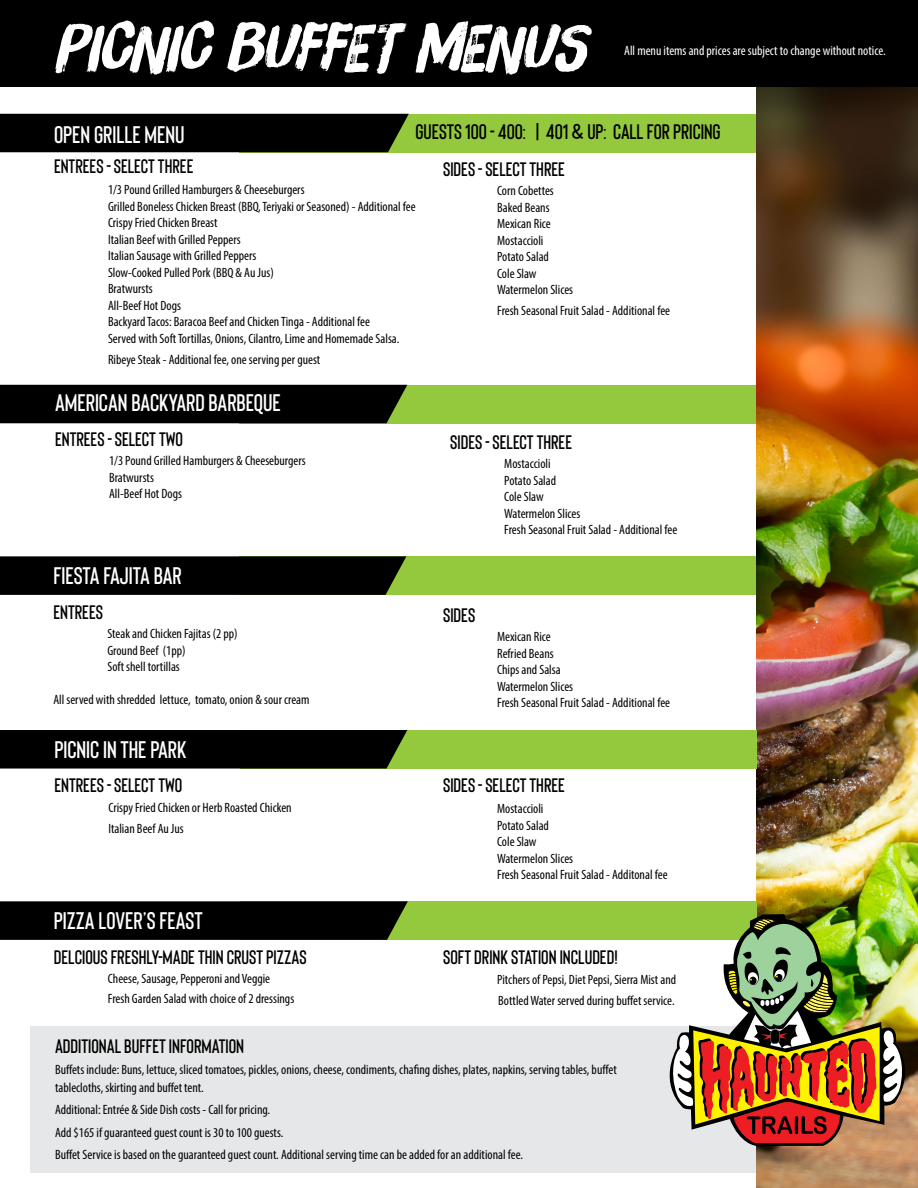
<style>
.page{position:relative;width:918px;height:1188px;background:#fff}
.page>*{position:absolute;margin:0;border:0;box-sizing:border-box;transform-origin:0 0}
.t1{font:64.5px "Brush Up Too";color:#fff}
.t2{font:600 24px "Bison";color:#fff}
.t3{font:600 21px "Bison";color:#000}
.t4{font:600 19.5px "Bison";color:#000}
.t5{font:condensed 13.5px/16.5px "Myriad Pro";color:#000}
.t6{font:condensed 13.5px "Myriad Pro";color:#fff}
</style>
<div class="page">
<img style="left:756px;top:86px;width:162px;height:1102px">
<div style="left:0;top:0;width:918px;height:86px;background:#000"></div>
<div style="left:30px;top:1026px;width:726px;height:147px;background:#e6e7e8"></div>
<div style="left:240px;top:114px;width:516px;height:38px;background:#95c93d"></div>
<div style="left:0;top:114px;width:409px;height:38px;background:#000"></div>
<div style="left:240px;top:730px;width:516px;height:39px;background:#95c93d"></div>
<div style="left:240px;top:385px;width:516px;height:38px;background:#95c93d"></div>
<div style="left:0;top:730px;width:407px;height:39px;background:#000"></div>
<div style="left:0;top:385px;width:407px;height:38px;background:#000"></div>
<div style="left:240px;top:901px;width:516px;height:39px;background:#95c93d"></div>
<svg style="left:0;top:901px;width:408px;height:39px;background:#060703"></svg>
<div style="left:239px;top:556px;width:517px;height:39px;background:#95c93d"></div>
<svg style="left:0;top:556px;width:406px;height:39px;background:#060703"></svg>
<img style="left:748px;top:914px;width:170px;height:232px">
<img style="left:669px;top:918px;width:237px;height:225px">
<h1 class="t1" style="left:54px;top:8px;width:532px">PICNIC BUFFET MENUS</h1>
<p class="t6" style="left:624px;top:42px;width:263px">All menu items and prices are subject to change without notice.</p>
<h3 class="t3" style="left:415px;top:119px;width:307px">GUESTS 100 - 400: | 401 &amp; UP: CALL FOR PRICING</h3>
<h2 class="t2" style="left:54px;top:120px;width:132px">OPEN GRILLE MENU</h2>
<h3 class="t4" style="left:54px;top:154px;width:141px">ENTREES - SELECT THREE</h3>
<p class="t5" style="left:108px;top:182px;width:309px">1/3 Pound Grilled Hamburgers &amp; Cheeseburgers<br>Grilled Boneless Chicken Breast (BBQ, Teriyaki or Seasoned) - Additional fee Crispy Fried Chicken Breast<br>Italian Beef with Grilled Peppers<br>Italian Sausage with Grilled Peppers<br>Slow-Cooked Pulled Pork (BBQ &amp; Au Jus)<br>Bratwursts<br>All-Beef Hot Dogs<br>Backyard Tacos: Baracoa Beef and Chicken Tinga - Additional fee<br>Served with Soft Tortillas, Onions, Cilantro, Lime and Homemade Salsa.</p>
<p class="t5" style="left:108px;top:351px;width:214px">Ribeye Steak - Additional fee, one serving per guest</p>
<h3 class="t4" style="left:443px;top:157px;width:123px">SIDES - SELECT THREE</h3>
<p class="t5" style="left:497px;top:183px;width:78px">Corn Cobettes<br>Baked Beans<br>Mexican Rice<br>Mostaccioli<br>Potato Salad<br>Cole Slaw<br>Watermelon Slices</p>
<p class="t5" style="left:497px;top:303px;width:175px">Fresh Seasonal Fruit Salad - Additional fee</p>
<h2 class="t2" style="left:55px;top:388px;width:227px">AMERICAN BACKYARD BARBEQUE</h2>
<h3 class="t4" style="left:55px;top:427px;width:130px">ENTREES - SELECT TWO</h3>
<p class="t5" style="left:109px;top:452px;width:198px">1/3 Pound Grilled Hamburgers &amp; Cheeseburgers<br>Bratwursts<br>All-Beef Hot Dogs</p>
<h2 class="t2" style="left:53px;top:561px;width:130px">FIESTA FAJITA BAR</h2>
<h3 class="t4" style="left:53px;top:600px;width:51px">ENTREES</h3>
<p class="t5" style="left:107px;top:625px;width:132px">Steak and Chicken Fajitas (2 pp)<br>Ground Beef (1pp)<br>Soft shell tortillas</p>
<p class="t5" style="left:53px;top:691px;width:258px">All served with shredded lettuce, tomato, onion &amp; sour cream</p>
<h2 class="t2" style="left:54px;top:734px;width:134px">PICNIC IN THE PARK</h2>
<h3 class="t4" style="left:54px;top:773px;width:130px">ENTREES - SELECT TWO</h3>
<p class="t5" style="left:108px;top:797px;width:185px;line-height:21px">Crispy Fried Chicken or Herb Roasted Chicken<br>Italian Beef Au Jus</p>
<h2 class="t2" style="left:54px;top:906px;width:150px">PIZZA LOVER’S FEAST</h2>
<h3 class="t4" style="left:54px;top:945px;width:254px">DELCIOUS FRESHLY-MADE THIN CRUST PIZZAS</h3>
<p class="t5" style="left:108px;top:969px;width:188px;line-height:19.5px">Cheese, Sausage, Pepperoni and Veggie<br>Fresh Garden Salad with choice of 2 dressings</p>
<h3 class="t4" style="left:450px;top:430px;width:123px">SIDES - SELECT THREE</h3>
<p class="t5" style="left:504px;top:455px;width:175px">Mostaccioli<br>Potato Salad<br>Cole Slaw<br>Watermelon Slices<br>Fresh Seasonal Fruit Salad - Additional fee</p>
<h3 class="t4" style="left:443px;top:603px;width:34px">SIDES</h3>
<p class="t5" style="left:497px;top:628px;width:175px">Mexican Rice<br>Refried Beans<br>Chips and Salsa<br>Watermelon Slices<br>Fresh Seasonal Fruit Salad - Additional fee</p>
<h3 class="t4" style="left:443px;top:773px;width:123px">SIDES - SELECT THREE</h3>
<p class="t5" style="left:497px;top:801px;width:172px">Mostaccioli<br>Potato Salad<br>Cole Slaw<br>Watermelon Slices<br>Fresh Seasonal Fruit Salad - Additonal fee</p>
<h3 class="t4" style="left:443px;top:945px;width:176px">SOFT DRINK STATION INCLUDED!</h3>
<p class="t5" style="left:497px;top:969px;width:181px;line-height:21px">Pitchers of Pepsi, Diet Pepsi, Sierra Mist and<br>Bottled Water served during buffet service.</p>
<h3 class="t4" style="left:55px;top:1034px;width:191px">ADDITIONAL BUFFET INFORMATION</h3>
<p class="t5" style="left:55px;top:1060px;width:563px;line-height:18px">Buffets include: Buns, lettuce, sliced tomatoes, pickles, onions, cheese, condiments, chafing dishes, plates, napkins, serving tables, buffet tablecloths, skirting and buffet tent.</p>
<p class="t5" style="left:55px;top:1098px;width:470px;line-height:22.5px">Additional: Entrée &amp; Side Dish costs - Call for pricing.<br>Add $165 if guaranteed guest count is 30 to 100 guests.<br>Buffet Service is based on the guaranteed guest count. Additional serving time can be added for an additional fee.</p>
</div>
